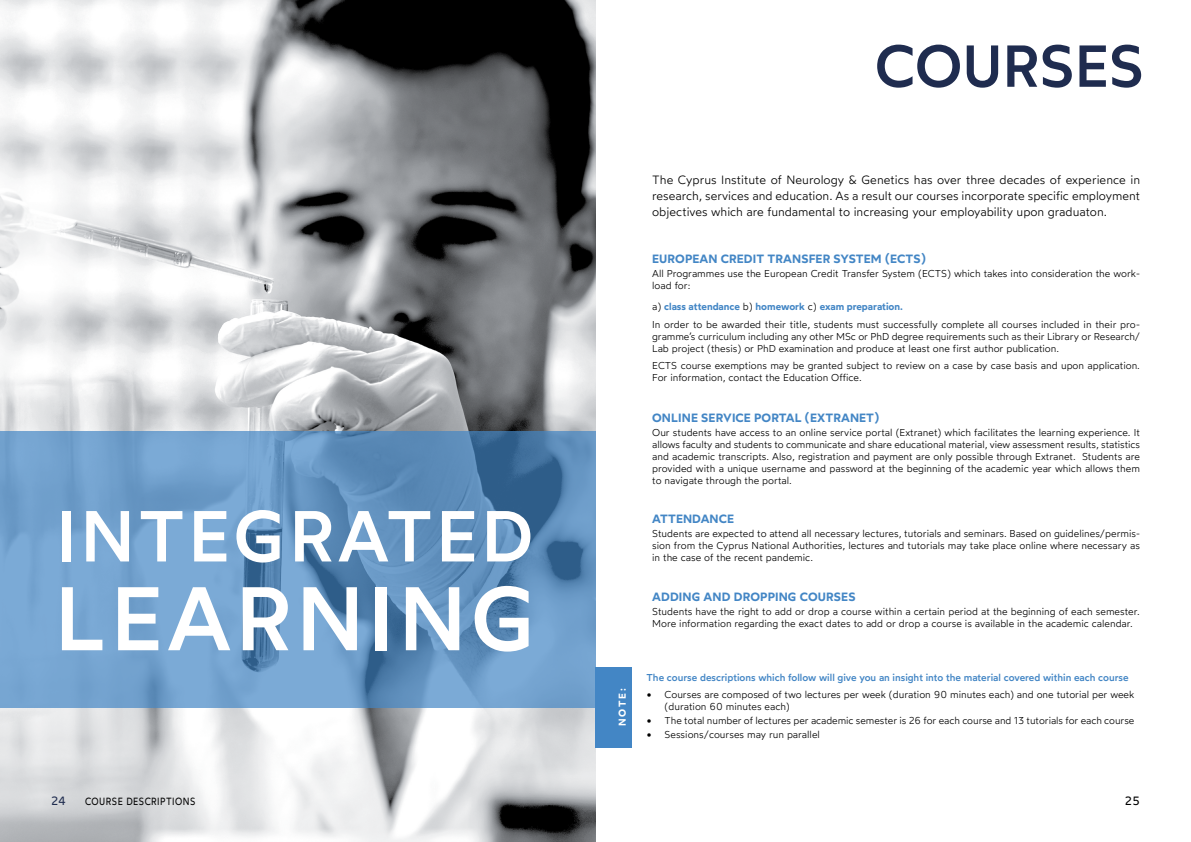
<style>
.page{position:relative;width:1191px;height:842px;background:#fff}
.page>*{position:absolute;margin:0;border:0;box-sizing:border-box;transform-origin:0 0}
.t1{font:500 90px "Wotfard";letter-spacing:.05em;color:#fff}
.t2{font:500 72px "Wotfard";letter-spacing:.05em;color:#fff}
.t3{font:500 59px "Wotfard";color:#1f2c4f}
.t4{font:300 12px/16px "Wotfard";color:#000;text-align:justify}
.t5{font:600 12px "Wotfard";letter-spacing:.01em;color:#4386c5}
.t6{font:12px "Wotfard";color:#1f2c4f}
.t7{font:12px "Wotfard";color:#000}
.t8{font:10.4px "Wotfard";letter-spacing:.05em;color:#000;scale:.86 1}
.t9{font:300 10px/12px "Wotfard";color:#000}
.t10{font:500 10px "Wotfard";color:#4386c5}
.t11{font:600 10px "Wotfard";color:#fff}
.s1{font-weight:600;color:#4386c5}
</style>
<div class="page">
<img style="left:0;top:0;width:595px;height:842px">
<svg style="left:0;top:431px;width:595px;height:276px;background:#6796c3"></svg>
<div style="left:595px;top:667px;width:37px;height:80px;background:#4386c5"></div>
<h2 class="t2" style="left:57px;top:490px;width:478px">INTEGRATED</h2>
<h1 class="t1" style="left:55px;top:562px;width:483px">LEARNING</h1>
<p class="t6" style="left:51px;top:793px;width:16px">24</p>
<p class="t8" style="left:85px;top:795px;width:130px">COURSE DESCRIPTIONS</p>
<h3 class="t3" style="left:874px;top:29px;width:163px">COURSES</h3>
<p class="t11" style="left:616px;top:726px;width:40px;rotate:-90deg">NOTE :</p>
<p class="t4" style="left:652px;top:172px;width:489px">The Cyprus Institute of Neurology &amp; Genetics has over three decades of experience in research, services and education. As a result our courses incorporate specific employment objectives which are fundamental to increasing your employability upon graduaton.</p>
<p class="t5" style="left:652px;top:251px;width:275px">EUROPEAN CREDIT TRANSFER SYSTEM (ECTS)</p>
<p class="t9" style="left:652px;top:267px;width:489px">All Programmes use the European Credit Transfer System (ECTS) which takes into consideration the work&shy;load for:</p>
<p class="t9" style="left:652px;top:297px;width:489px;line-height:17.7px">a) <span class="s1">CLASS ATTENDANCE</span> b) <span class="s1">HOMEWORK</span> c) <span class="s1">EXAM PREPARATION.<br></span>In order to be awarded their title, students must successfully complete all courses included in their pro-</p>
<p class="t9" style="left:652px;top:330px;width:489px">gramme’s curriculum including any other MSc or PhD degree requirements such as their Library or Research/<br>Lab project (thesis) or PhD examination and produce at least one first author publication.</p>
<p class="t9" style="left:652px;top:359px;width:489px">ECTS course exemptions may be granted subject to review on a case by case basis and upon application.<br>For information, contact the Education Office.</p>
<p class="t5" style="left:652px;top:410px;width:229px">ONLINE SERVICE PORTAL (EXTRANET)</p>
<p class="t9" style="left:652px;top:426px;width:489px;text-align:justify">Our students have access to an online service portal (Extranet) which facilitates the learning experience. It allows faculty and students to communicate and share educational material, view assessment results, statistics and academic transcripts. Also, registration and payment are only possible through Extranet. Students are provided with a unique username and password at the beginning of the academic year which allows them to navigate through the portal.</p>
<p class="t5" style="left:652px;top:511px;width:83px">ATTENDANCE</p>
<p class="t9" style="left:652px;top:528px;width:489px;text-align:justify">Students are expected to attend all necessary lectures, tutorials and seminars. Based on guidelines/permis&shy;sion from the Cyprus National Authorities, lectures and tutorials may take place online where necessary as in the case of the recent pandemic.</p>
<p class="t5" style="left:652px;top:589px;width:205px">ADDING AND DROPPING COURSES</p>
<p class="t9" style="left:652px;top:606px;width:489px">Students have the right to add or drop a course within a certain period at the beginning of each semester.<br>More information regarding the exact dates to add or drop a course is available in the academic calendar.</p>
<p class="t10" style="left:646px;top:671px;width:483px">The course descriptions which follow will give you an insight into the material covered within each course</p>
<p class="t9" style="left:664px;top:689px;width:471px;text-indent:-18px">• Courses are composed of two lectures per week (duration 90 minutes each) and one tutorial per week (duration 60 minutes each)</p>
<p class="t9" style="left:646px;top:715px;width:489px">• The total number of lectures per academic semester is 26 for each course and 13 tutorials for each course</p>
<p class="t9" style="left:646px;top:729px;width:175px">• Sessions/courses may run parallel</p>
<p class="t7" style="left:1124px;top:793px;width:17px">25</p>
</div>
